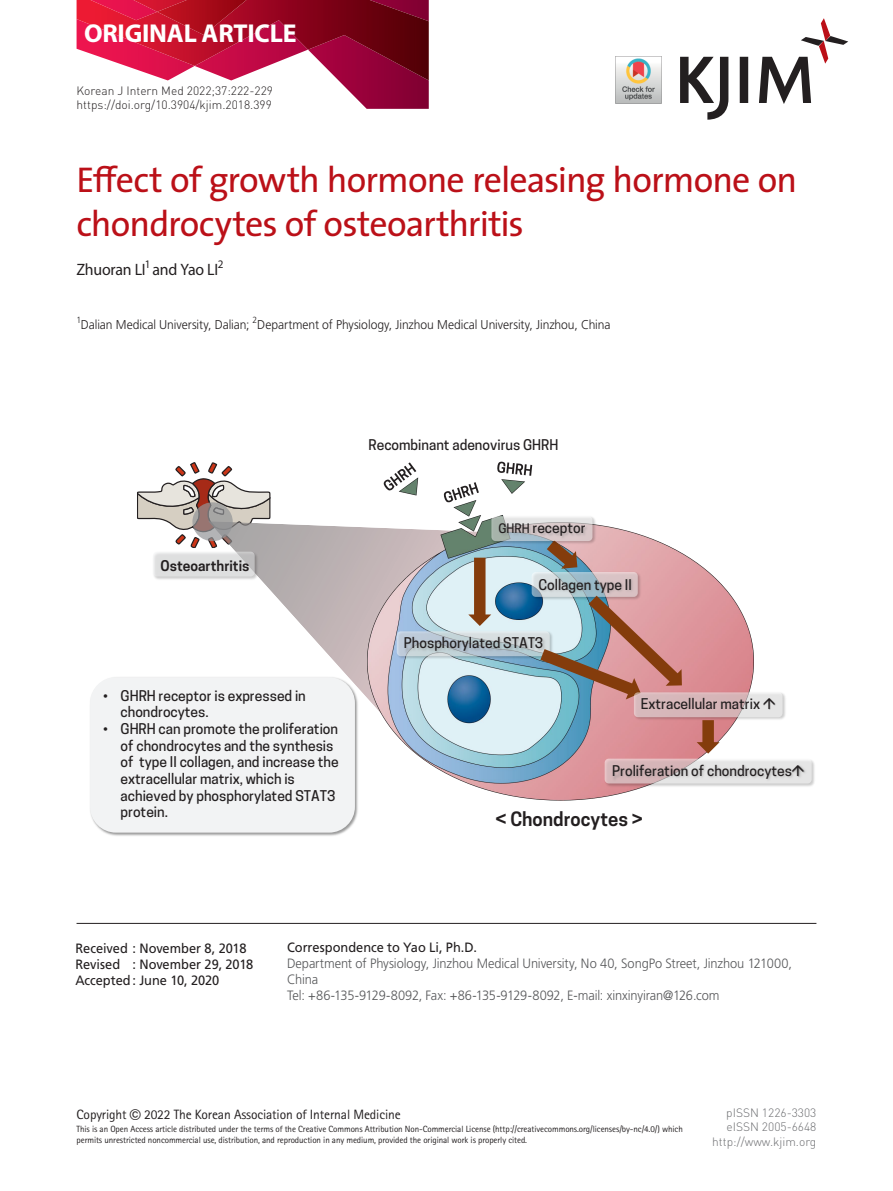
<style>
.page{position:relative;width:893px;height:1191px;background:#fff}
.page>*{position:absolute;margin:0;border:0;box-sizing:border-box;transform-origin:0 0}
.논문제목{font:36px/43.2px "The Sans";letter-spacing:-.025em;color:#bb1018}
.t1{font:700 25.95px "Myriad Pro";letter-spacing:-.01em;color:#fff}
.t2{font:600 18.6px "Cooper Hewitt";color:#231f20}
.저자{font:16.5px "Myriad Pro";letter-spacing:-.015em;color:#231f20;scale:.96 1}
.t3{font:500 13.95px/16.6px "Cooper Hewitt";color:#231f20}
.t4{font:600 13.95px "Cooper Hewitt";color:#231f20}
.교신저자{font:300 13.5px/16.2px "Frutiger LT Std";letter-spacing:-.01em;color:#57585a;scale:.95 1}
.Receive{font:13.5px "Frutiger LT Std";letter-spacing:-.005em;color:#231f20;scale:.95 1}
.t5{font:13.5px "Rotis Sans Serif Std";letter-spacing:-.01em;color:#231f20}
.소속{font:300 12.75px "Frutiger LT Std";letter-spacing:-.005em;color:#231f20;scale:.95 1}
.t6{font:300 12px "DIN Pro";color:#231f20}
.t7{font:300 12px/14.4px "DIN Pro";color:#6c6d70;text-align:right}
.t8{font:9px/10.8px "Rotis Sans Serif Std";letter-spacing:-.01em;color:#231f20}
.s1{font-family:"Arial";font-weight:400}
.s2{font-size:12.3px}
.s3{font-family:"Helvetica";font-size:15px}
</style>
<div class="page">
<svg style="left:680px;top:18px;width:168px;height:102px"></svg>
<svg style="left:167px;top:80px;width:262px;height:29px"></svg>
<img style="left:77px;top:0;width:352px;height:80px">
<img style="left:157px;top:0;width:132px;height:35px">
<hr style="left:77px;top:923px;width:739px;height:1px;background:#231f20">
<svg style="left:137px;top:462px;width:133px;height:86px"></svg>
<svg style="left:208px;top:521px;width:160px;height:178px"></svg>
<img style="left:368px;top:477px;width:385px;height:324px">
<img style="left:393px;top:629px;width:147px;height:37px">
<svg style="left:397px;top:631px;width:153px;height:25px;background:#becbd2"></svg>
<img style="left:528px;top:570px;width:117px;height:37px">
<svg style="left:532px;top:572px;width:106px;height:25px;background:#bfc3c8"></svg>
<svg style="left:468px;top:557px;width:23px;height:69px;background:#af9580"></svg>
<svg style="left:547px;top:551px;width:30px;height:18px"></svg>
<svg style="left:540px;top:595px;width:142px;height:104px;background:#b09a99"></svg>
<img style="left:632px;top:691px;width:154px;height:31px">
<svg style="left:634px;top:692px;width:148px;height:25px;background:#d7b9bb"></svg>
<img style="left:754px;top:692px;width:31px;height:30px">
<svg style="left:697px;top:720px;width:23px;height:33px"></svg>
<img style="left:602px;top:756px;width:213px;height:38px">
<svg style="left:605px;top:758px;width:207px;height:25px;background:#daccce"></svg>
<img style="left:783px;top:758px;width:31px;height:31px">
<img style="left:153px;top:550px;width:106px;height:31px">
<svg style="left:153px;top:551px;width:102px;height:25px;background:#dddede"></svg>
<img style="left:489px;top:514px;width:111px;height:37px">
<svg style="left:491px;top:516px;width:101px;height:25px;background:#cac7c8"></svg>
<img style="left:90px;top:675px;width:270px;height:161px">
<img style="left:94px;top:682px;width:260px;height:152px">
<div style="left:90px;top:677px;width:265px;height:155px;background:#f2f3f4;border-radius:26px"></div>
<svg style="left:192px;top:502px;width:41px;height:39px"></svg>
<svg style="left:384px;top:462px;width:32px;height:28px"></svg>
<svg style="left:444px;top:482px;width:35px;height:20px"></svg>
<svg style="left:497px;top:461px;width:35px;height:15px"></svg>
<img style="left:615px;top:56px;width:47px;height:47px">
<h2 class="t1" style="left:84px;top:17px;width:214px">ORIGINAL ARTICLE</h2>
<p class="t6" style="left:77px;top:82px;width:198px">Korean J Intern Med 2022;37:222-229</p>
<p class="t6" style="left:77px;top:96px;width:197px">https://doi.org/10.3904/kjim.2018.399</p>
<p class="논문제목" style="left:77px;top:158px;width:722px">Effect of growth hormone releasing hormone on chondrocytes of osteoarthritis</p>
<p class="저자" style="left:77px;top:260px;width:154px">Zhuoran LI<sup>1</sup> and Yao LI<sup>2</sup></p>
<p class="소속" style="left:77px;top:317px;width:564px"><sup>1</sup>Dalian Medical University, Dalian; <sup>2</sup>Department of Physiology, Jinzhou Medical University, Jinzhou, China</p>
<p class="t3" style="left:368px;top:436px;width:191px">Recombinant adenovirus GHRH</p>
<p class="t4" style="left:160px;top:557px;width:90px">Osteoarthritis</p>
<p class="t3" style="left:121px;top:687px;width:187px;text-indent:-17px"><span class="s1">•</span> GHRH receptor is expressed in chondrocytes.</p>
<p class="t3" style="left:121px;top:720px;width:220px;text-indent:-17px"><span class="s1">•</span> GHRH can promote the proliferation of chondrocytes and the synthesis of type II collagen, and increase the extracellular matrix, which is achieved by phosphorylated STAT3 protein.</p>
<p class="t3" style="left:498px;top:519px;width:89px"><span class="s2">GHRH</span> receptor</p>
<p class="t3" style="left:538px;top:576px;width:95px">Collagen type II</p>
<p class="t3" style="left:404px;top:634px;width:141px">Phosphorylated STAT3</p>
<p class="t3" style="left:641px;top:695px;width:136px">Extracellular matrix ↑</p>
<p class="t3" style="left:612px;top:762px;width:194px">Proliferation of chondrocytes↑</p>
<p class="t2" style="left:496px;top:808px;width:149px">&lt; Chondrocytes &gt;</p>
<p class="Receive" style="left:75px;top:940px;width:181px">Received : November 8, 2018</p>
<p class="Receive" style="left:75px;top:956px;width:189px">Revised : November 29, 2018</p>
<p class="Receive" style="left:75px;top:972px;width:153px">Accepted: June 10, 2020</p>
<p class="Receive" style="left:287px;top:939px;width:201px">Correspondence to Yao Li, Ph.D.</p>
<p class="교신저자" style="left:287px;top:955px;width:533px">Department of Physiology, Jinzhou Medical University, No 40, SongPo Street, Jinzhou 121000,<br>China</p>
<p class="교신저자" style="left:287px;top:987px;width:457px">Tel: +86-135-9129-8092, Fax: +86-135-9129-8092, E-mail: xinxinyiran@126.com</p>
<p class="t5" style="left:77px;top:1106px;width:326px">Copyright <span class="s3">©</span> 2022 The Korean Association of Internal Medicine</p>
<p class="t8" style="left:77px;top:1123px;width:608px">This is an Open Access article distributed under the terms of the Creative Commons Attribution Non-Commercial License (http://creativecommons.org/licenses/by-nc/4.0/) which permits unrestricted noncommercial use, distribution, and reproduction in any medium, provided the original work is properly cited.</p>
<p class="t7" style="left:712px;top:1105px;width:106px">pISSN 1226-3303 eISSN 2005-6648 http://www.kjim.org</p>
</div>
